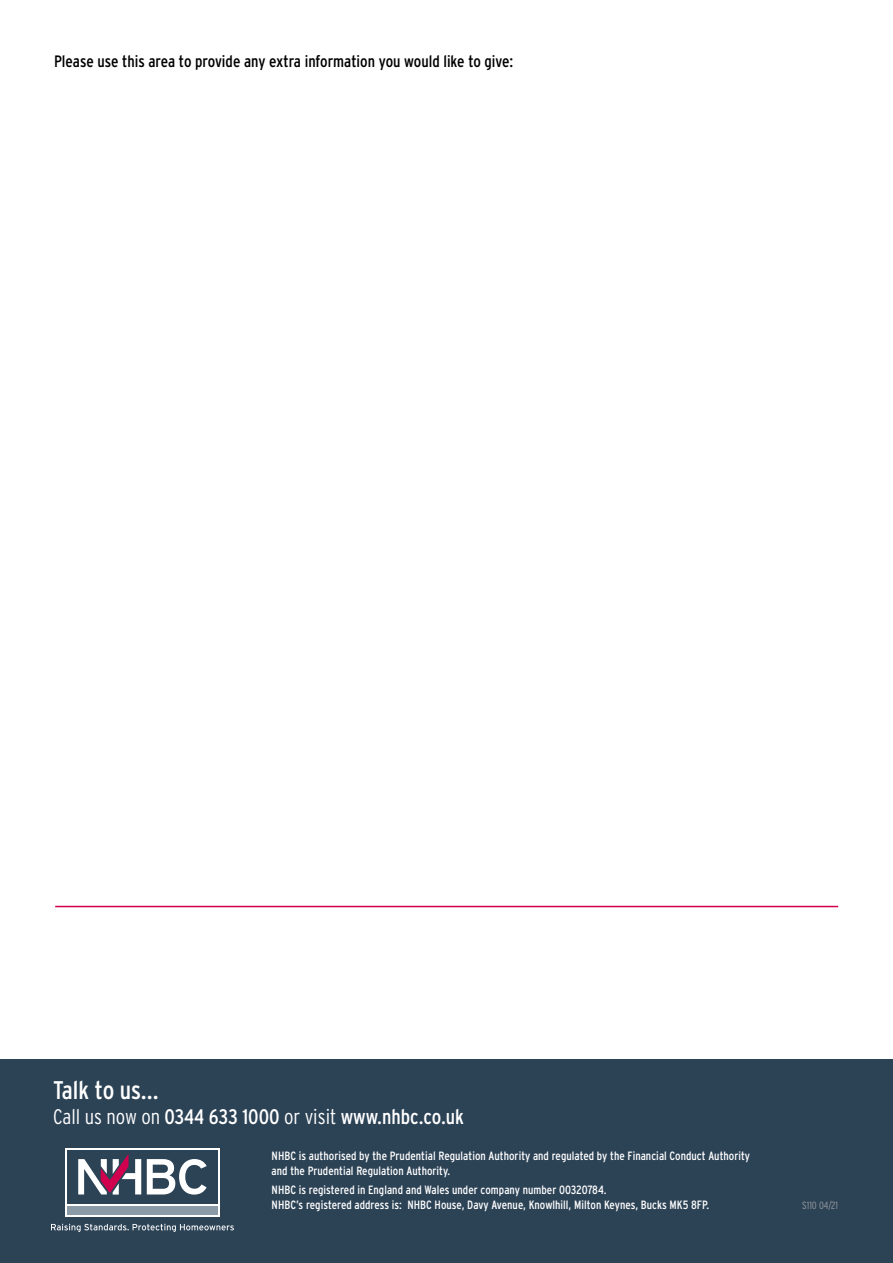
<style>
.page{position:relative;width:893px;height:1263px;background:#fff}
.page>*{position:absolute;margin:0;border:0;box-sizing:border-box;transform-origin:0 0}
.t1{font:condensed 25.5px "Interstate";color:#fff}
.t2{font:condensed 21px "Interstate";color:#fff}
.t3{font:condensed 16.5px "Interstate";color:#000}
.t4{font:condensed 12px/15px "Interstate";letter-spacing:.005em;color:#fff}
.t5{font:300 condensed 10.5px "Interstate";letter-spacing:-.005em;color:#969a9e}
.s1{font-weight:300}
</style>
<div class="page">
<hr style="left:55px;top:906px;width:783px;height:1px;background:#d0004e">
<div style="left:0;top:1060px;width:893px;height:203px;background:#2c4255"></div>
<svg style="left:51px;top:1224px;width:183px;height:8px"></svg>
<svg style="left:65px;top:1148px;width:154px;height:68px"></svg>
<div style="left:67px;top:1150px;width:150px;height:53px;background:#2c4255"></div>
<div style="left:67px;top:1205px;width:150px;height:9px;background:#8a9ba7"></div>
<svg style="left:147px;top:1159px;width:60px;height:35px"></svg>
<svg style="left:78px;top:1154px;width:63px;height:40px"></svg>
<h3 class="t3" style="left:54px;top:52px;width:461px">Please use this area to provide any extra information you would like to give:</h3>
<h1 class="t1" style="left:53px;top:1075px;width:107px">Talk to us...</h1>
<h2 class="t2" style="left:53px;top:1105px;width:413px"><span class="s1">Call us now on</span> 0344 633 1000 <span class="s1">or visit</span> www.nhbc.co.uk</h2>
<p class="t4" style="left:272px;top:1148px;width:480px">NHBC is authorised by the Prudential Regulation Authority and regulated by the Financial Conduct Authority and the Prudential Regulation Authority.</p>
<p class="t4" style="left:272px;top:1182px;width:439px">NHBC is registered in England and Wales under company number 00320784.<br>NHBC’s registered address is: NHBC House, Davy Avenue, Knowlhill, Milton Keynes, Bucks MK5 8FP.</p>
<p class="t5" style="left:802px;top:1199px;width:37px">S110 04/21</p>
</div>
